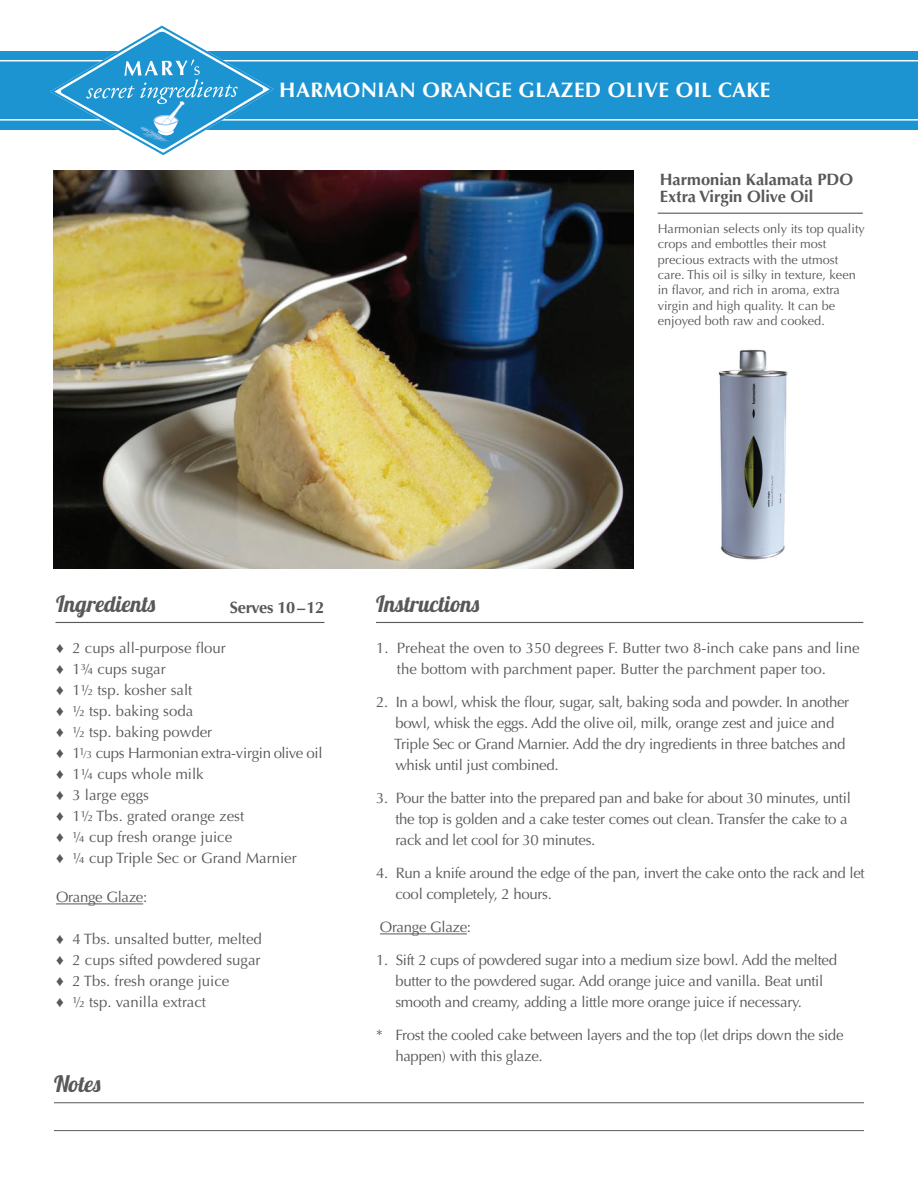
<style>
.page{position:relative;width:918px;height:1188px;background:#fff}
.page>*{position:absolute;margin:0;border:0;box-sizing:border-box;transform-origin:0 0}
.t1{font:22.5px "Lobster 1.4";color:#57585a}
.t2{font:700 21px "Optima";letter-spacing:.02em;color:#fff}
.t3{font:700 16.5px/17px "Optima";color:#57585a}
.t4{font:700 16.5px "Optima";letter-spacing:-.02em;color:#57585a}
.t5{font:15px/21px "Optima";letter-spacing:-.02em;color:#57585a}
.t6{font:15px/21px "Optima";color:#57585a}
.t7{font:12.75px/15.3px "Optima";color:#57585a}
.s1{font-family:"Arial"}
.s2{font-size:10.5px}
</style>
<div class="page">
<div style="left:0;top:51px;width:918px;height:79px;background:#1c94d2"></div>
<hr style="left:0;top:60px;width:918px;height:1px;background:#fff">
<hr style="left:0;top:119px;width:918px;height:2px;background:#fff">
<img style="left:54px;top:170px;width:579px;height:398px">
<img style="left:718px;top:349px;width:70px;height:211px">
<hr style="left:56px;top:904px;width:87px;height:1px;background:#57585a">
<svg style="left:50px;top:26px;width:228px;height:129px"></svg>
<hr style="left:376px;top:622px;width:487px;height:1px;background:#57585a">
<hr style="left:56px;top:622px;width:268px;height:1px;background:#57585a">
<hr style="left:54px;top:1102px;width:810px;height:1px;background:#57585a">
<hr style="left:54px;top:1130px;width:810px;height:1px;background:#57585a">
<hr style="left:380px;top:934px;width:87px;height:1px;background:#57585a">
<hr style="left:658px;top:213px;width:205px;height:1px;background:#57585a">
<h2 class="t2" style="left:279px;top:78px;width:493px">HARMONIAN ORANGE GLAZED OLIVE OIL CAKE</h2>
<p class="t3" style="left:660px;top:171px;width:195px">Harmonian Kalamata PDO<br>Extra Virgin Olive Oil</p>
<h1 class="t1" style="left:56px;top:590px;width:101px">Ingredients</h1>
<p class="t4" style="left:230px;top:597px;width:96px">Serves 10–12</p>
<h1 class="t1" style="left:376px;top:590px;width:105px">Instructions</h1>
<p class="t7" style="left:658px;top:221px;width:209px">Harmonian selects only its top quality crops and embottles their most precious extracts with the utmost care. This oil is silky in texture, keen in flavor, and rich in aroma, extra virgin and high quality. It can be enjoyed both raw and cooked.</p>
<p class="t6" style="left:56px;top:638px;width:268px"><span class="s1">♦</span> 2 cups all-purpose flour<br><span class="s1">♦</span> 1¾ cups sugar<br><span class="s1">♦</span> 1½ tsp. kosher salt<br><span class="s1">♦</span> ½ tsp. baking soda<br><span class="s1">♦</span> ½ tsp. baking powder<br><span class="s1">♦</span> 1<sup>1</sup><span class="s2">/3</span> cups Harmonian extra-virgin olive oil <span class="s1">♦</span> 1¼ cups whole milk<br><span class="s1">♦</span> 3 large eggs<br><span class="s1">♦</span> 1½ Tbs. grated orange zest<br><span class="s1">♦</span> ¼ cup fresh orange juice<br><span class="s1">♦</span> ¼ cup Triple Sec or Grand Marnier</p>
<p class="t5" style="left:56px;top:887px;width:93px">Orange Glaze:</p>
<p class="t6" style="left:56px;top:929px;width:207px"><span class="s1">♦</span> 4 Tbs. unsalted butter, melted <span class="s1">♦</span> 2 cups sifted powdered sugar <span class="s1">♦</span> 2 Tbs. fresh orange juice<br><span class="s1">♦</span> ½ tsp. vanilla extract</p>
<h1 class="t1" style="left:54px;top:1069px;width:48px">Notes</h1>
<p class="t6" style="left:397px;top:638px;width:464px;text-indent:-21px">1. Preheat the oven to 350 degrees F. Butter two 8-inch cake pans and line the bottom with parchment paper. Butter the parchment paper too.</p>
<p class="t5" style="left:394px;top:692px;width:456px;text-indent:-18px">2. In a bowl, whisk the flour, sugar, salt, baking soda and powder. In another bowl, whisk the eggs. Add the olive oil, milk, orange zest and juice and Triple Sec or Grand Marnier. Add the dry ingredients in three batches and whisk until just combined.</p>
<p class="t5" style="left:395px;top:788px;width:457px;text-indent:-19px">3. Pour the batter into the prepared pan and bake for about 30 minutes, until the top is golden and a cake tester comes out clean. Transfer the cake to a rack and let cool for 30 minutes.</p>
<p class="t5" style="left:395px;top:863px;width:471px;text-indent:-19px">4. Run a knife around the edge of the pan, invert the cake onto the rack and let cool completely, 2 hours.</p>
<p class="t5" style="left:380px;top:917px;width:93px">Orange Glaze:</p>
<p class="t5" style="left:395px;top:950px;width:443px;text-indent:-19px">1. Sift 2 cups of powdered sugar into a medium size bowl. Add the melted butter to the powdered sugar. Add orange juice and vanilla. Beat until smooth and creamy, adding a little more orange juice if necessary.</p>
<p class="t5" style="left:395px;top:1025px;width:450px;text-indent:-19px">* Frost the cooled cake between layers and the top (let drips down the side happen) with this glaze.</p>
</div>
